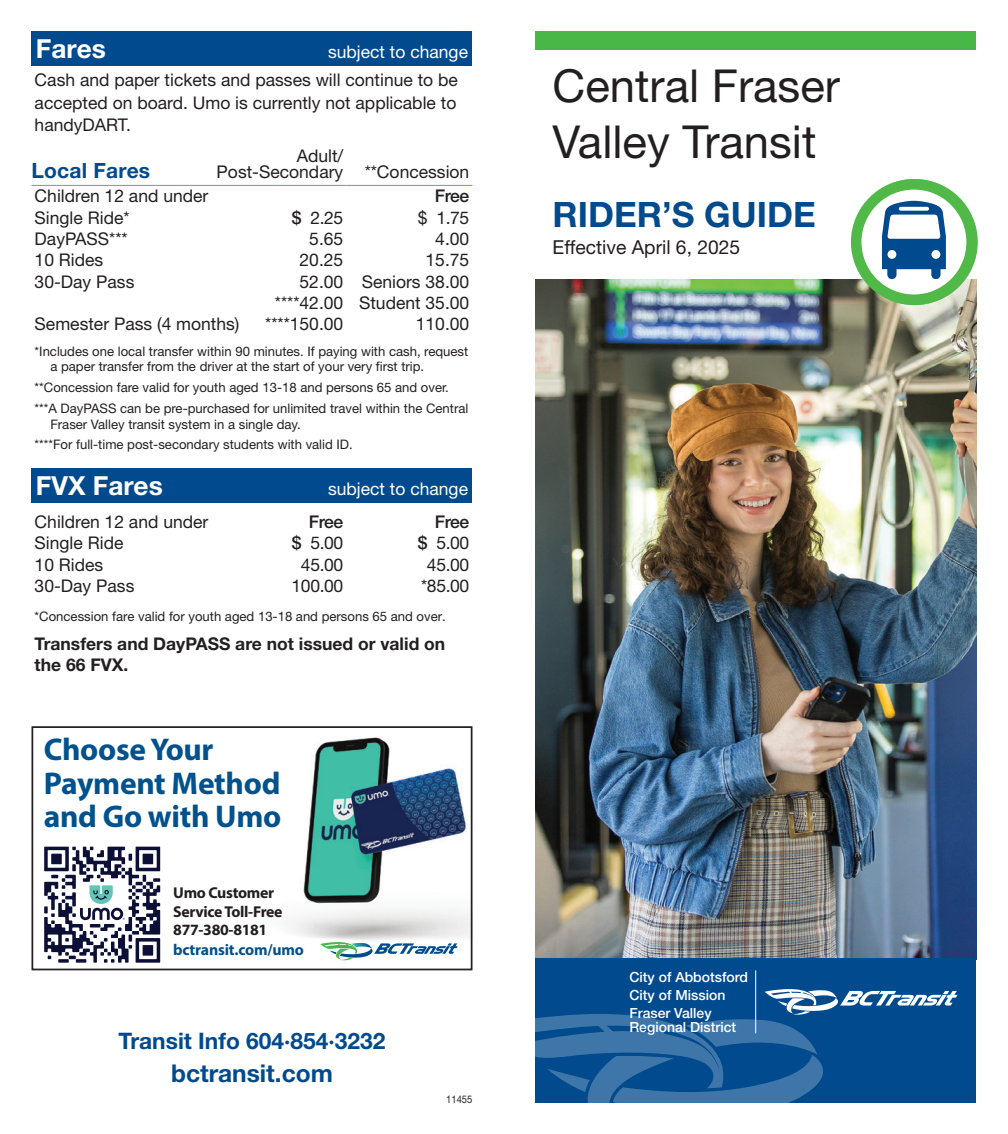
<style>
.page{position:relative;width:1008px;height:1134px;background:#fff}
.page>*{position:absolute;margin:0;border:0;box-sizing:border-box;transform-origin:0 0}
.Cover___Transit_System_Name{font:45.5px/56px "Helvetica Neue LT Std";color:#231f20}
.Cover___Rider_s_Guide{font:700 35px "Helvetica Neue LT Std";color:#004a8d}
.t1{font:700 31.5px/33.2px "Myriad Pro";letter-spacing:-.01em;color:#01528c}
.F_tbl_HEAD{font:700 26.25px "Helvetica Neue LT Std";color:#fff}
.Copy___www{font:700 24.5px "Helvetica Neue LT Std";color:#004a8d}
.Copy___Transit_Info{font:700 22.75px "Helvetica Neue LT Std";color:#004a8d}
.F_tbl_HEAD_2{font:700 21px "Helvetica Neue LT Std";letter-spacing:.01em;color:#004a8d}
.Cover___Effective_Date{font:19.25px "Helvetica Neue LT Std";color:#231f20}
.F_body{font:17.5px/22.8px "Helvetica Neue LT Std";color:#231f20;text-align:justify}
.Copy___body_text_-_first_paragraph{font:700 17.5px/21px "Helvetica Neue LT Std";color:#231f20}
.F_prices{font:17.5px "Helvetica Neue LT Std";letter-spacing:-.02em;color:#231f20}
.F_tbl_HEAD-2{font:17.5px "Helvetica Neue LT Std";color:#fff}
.F_prices-2{font:17.5px "Helvetica Neue LT Std";color:#231f20}
.F_prices-3{font:500 17.5px "Helvetica Neue LT Std";letter-spacing:-.02em;color:#231f20}
.t2{font:700 15.75px/18.7px "Myriad Pro";letter-spacing:-.02em;color:#231f20}
.t3{font:700 15.75px "Myriad Pro";letter-spacing:-.01em;color:#01528c}
.Cover___Community_Partners{font:500 14px/14px "Helvetica Neue LT Std";color:#fff}
.Copy___number_list{font:13.12px/15.8px "Helvetica Neue LT Std";color:#231f20}
.F_note{font:13.12px "Helvetica Neue LT Std";color:#231f20}
.Copy___Recycle_info{font:10.5px "Helvetica Neue LT Std";color:#231f20;scale:.9 1}
.s1{font-weight:500}
</style>
<div class="page">
<img style="left:536px;top:280px;width:440px;height:678px">
<div style="left:536px;top:32px;width:440px;height:18px;background:#49b748"></div>
<svg style="left:856px;top:184px;width:116px;height:116px"></svg>
<div style="left:851px;top:179px;width:126px;height:126px;border:11px solid #51b948;border-radius:50%"></div>
<svg style="left:882px;top:201px;width:65px;height:80px"></svg>
<div style="left:536px;top:958px;width:440px;height:144px;background:#004a8d"></div>
<svg style="left:536px;top:989px;width:422px;height:113px"></svg>
<hr style="left:755px;top:970px;width:1px;height:63px;background:#fff">
<div style="left:32px;top:32px;width:440px;height:34px;background:#004a8d"></div>
<hr style="left:346px;top:185px;width:126px;height:1px;background:#51b948">
<hr style="left:276px;top:185px;width:70px;height:1px;background:#51b948">
<hr style="left:32px;top:185px;width:149px;height:1px;background:#51b948">
<hr style="left:181px;top:185px;width:95px;height:1px;background:#51b948">
<div style="left:32px;top:469px;width:440px;height:34px;background:#004a8d"></div>
<img style="left:286px;top:737px;width:183px;height:224px">
<div style="left:32px;top:726px;width:440px;height:244px;border:2px solid #231f20"></div>
<svg style="left:44px;top:847px;width:116px;height:116px"></svg>
<svg style="left:320px;top:942px;width:138px;height:18px"></svg>
<p class="F_tbl_HEAD" style="left:36px;top:32px;width:72px">Fares</p>
<p class="F_tbl_HEAD-2" style="left:328px;top:41px;width:142px">subject to change</p>
<p class="F_body" style="left:35px;top:68px;width:425px">Cash and paper tickets and passes will continue to be accepted on board. Umo is currently not applicable to handyDART.</p>
<p class="F_tbl_HEAD_2" style="left:32px;top:157px;width:120px">Local Fares</p>
<p class="F_body" style="left:217px;top:147px;width:128px;line-height:15.8px;text-align:right">Adult/<br>Post-Secondary</p>
<p class="F_prices-2" style="left:365px;top:161px;width:106px">**Concession</p>
<p class="F_body" style="left:35px;top:184px;width:175px">Children 12 and under</p>
<p class="F_prices-3" style="left:435px;top:186px;width:36px">Free</p>
<p class="F_body" style="left:35px;top:206px;width:96px">Single Ride*</p>
<p class="F_prices" style="left:292px;top:207px;width:53px"><span class="s1">$</span> 2.25</p>
<p class="F_prices" style="left:418px;top:207px;width:53px">$ 1.75</p>
<p class="F_body" style="left:35px;top:227px;width:95px">DayPASS***</p>
<p class="F_body" style="left:309px;top:227px;width:36px">5.65</p>
<p class="F_body" style="left:435px;top:227px;width:36px">4.00</p>
<p class="F_body" style="left:35px;top:248px;width:70px">10 Rides</p>
<p class="F_body" style="left:300px;top:248px;width:45px">20.25</p>
<p class="F_body" style="left:426px;top:248px;width:45px">15.75</p>
<p class="F_body" style="left:35px;top:270px;width:101px">30-Day Pass</p>
<p class="F_body" style="left:300px;top:270px;width:45px">52.00</p>
<p class="F_body" style="left:362px;top:270px;width:109px">Seniors 38.00</p>
<p class="F_body" style="left:275px;top:291px;width:70px">****42.00</p>
<p class="F_body" style="left:359px;top:291px;width:112px">Student 35.00</p>
<p class="F_body" style="left:35px;top:313px;width:206px">Semester Pass (4 months)</p>
<p class="F_body" style="left:265px;top:313px;width:80px">****150.00</p>
<p class="F_body" style="left:416px;top:313px;width:55px">110.00</p>
<p class="Copy___number_list" style="left:50px;top:343px;width:419px;text-indent:-16px">*Includes one local transfer within 90 minutes. If paying with cash, request a paper transfer from the driver at the start of your very first trip.</p>
<p class="Copy___number_list" style="left:35px;top:379px;width:416px">**Concession fare valid for youth aged 13-18 and persons 65 and over.</p>
<p class="Copy___number_list" style="left:50px;top:400px;width:419px;text-indent:-16px">***A DayPASS can be pre-purchased for unlimited travel within the Central<br>Fraser Valley transit system in a single day.</p>
<p class="Copy___number_list" style="left:35px;top:437px;width:320px">****For full-time post-secondary students with valid ID.</p>
<p class="F_tbl_HEAD" style="left:36px;top:470px;width:128px">FVX Fares</p>
<p class="F_tbl_HEAD-2" style="left:328px;top:479px;width:142px">subject to change</p>
<p class="F_body" style="left:35px;top:510px;width:175px">Children 12 and under</p>
<p class="F_prices-3" style="left:309px;top:511px;width:36px">Free</p>
<p class="F_prices-3" style="left:435px;top:511px;width:36px">Free</p>
<p class="F_body" style="left:35px;top:531px;width:90px">Single Ride</p>
<p class="F_prices" style="left:292px;top:533px;width:53px"><span class="s1">$</span> 5.00</p>
<p class="F_prices" style="left:418px;top:533px;width:53px"><span class="s1">$</span> 5.00</p>
<p class="F_body" style="left:35px;top:553px;width:70px">10 Rides</p>
<p class="F_prices" style="left:301px;top:554px;width:44px">45.00</p>
<p class="F_prices" style="left:427px;top:554px;width:44px">45.00</p>
<p class="F_body" style="left:35px;top:574px;width:101px">30-Day Pass</p>
<p class="F_prices" style="left:292px;top:576px;width:53px">100.00</p>
<p class="F_prices" style="left:421px;top:576px;width:50px">*85.00</p>
<p class="F_note" style="left:35px;top:609px;width:413px">*Concession fare valid for youth aged 13-18 and persons 65 and over.</p>
<p class="Copy___body_text_-_first_paragraph" style="left:35px;top:633px;width:412px">Transfers and DayPASS are not issued or valid on the 66 FVX.</p>
<p class="t1" style="left:44px;top:732px;width:239px">Choose Your<br>Payment Method and Go with Umo</p>
<p class="t2" style="left:173px;top:883px;width:111px">Umo Customer<br>Service Toll-Free<br>877-380-8181</p>
<p class="t3" style="left:173px;top:939px;width:132px">bctransit.com/umo</p>
<p class="Copy___Transit_Info" style="left:119px;top:1027px;width:268px">Transit Info 604·854·3232</p>
<p class="Copy___www" style="left:171px;top:1059px;width:163px">bctransit.com</p>
<p class="Copy___Recycle_info" style="left:446px;top:1093px;width:31px">11455</p>
<p class="Cover___Transit_System_Name" style="left:553px;top:57px;width:289px">Central Fraser<br>Valley Transit</p>
<p class="Cover___Rider_s_Guide" style="left:553px;top:193px;width:265px">RIDER’S GUIDE</p>
<p class="Cover___Effective_Date" style="left:553px;top:236px;width:189px">Effective April 6, 2025</p>
<p class="Cover___Community_Partners" style="left:629px;top:970px;width:120px">City of Abbotsford</p>
<p class="Cover___Community_Partners" style="left:629px;top:988px;width:97px">City of Mission</p>
<p class="Cover___Community_Partners" style="left:629px;top:1006px;width:108px">Fraser Valley<br>Regional District</p>
</div>
